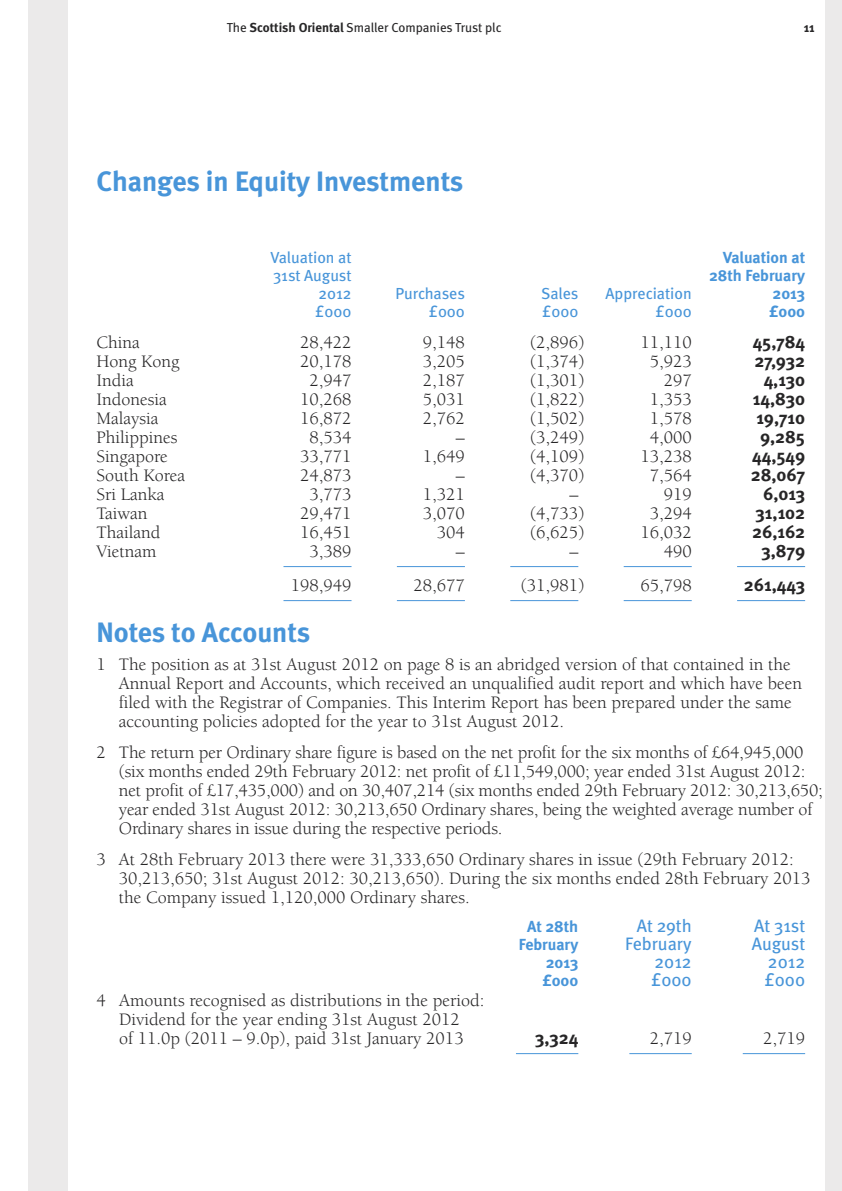
<style>
.page{position:relative;width:842px;height:1191px;background:#fff}
.page>*{position:absolute;margin:0;border:0;box-sizing:border-box;transform-origin:0 0}
.t1{font:700 28px "Meta";letter-spacing:-.005em;color:#4895d9}
.t2{font:18px/19px "Berkeley LT";color:#272627}
.t3{font:700 18px "Meta";color:#272627}
.t4{font:18px "Meta";color:#4895d9}
.t5{font:16px "Meta";color:#4895d9}
.t6{font:700 16px "Meta";color:#4895d9}
.t7{font:13px "Meta";color:#272627}
.t8{font:700 13px "Meta";color:#272627}
.s1{font-weight:700}
</style>
<div class="page">
<div style="left:28px;top:0;width:40px;height:1191px;background:#ebeaea"></div>
<div style="left:825px;top:0;width:17px;height:1191px;background:#ebeaea"></div>
<hr style="left:737px;top:600px;width:68px;height:1px;background:#4895d9">
<hr style="left:624px;top:600px;width:68px;height:1px;background:#4895d9">
<hr style="left:510px;top:600px;width:68px;height:1px;background:#4895d9">
<hr style="left:397px;top:600px;width:68px;height:1px;background:#4895d9">
<hr style="left:283px;top:600px;width:68px;height:1px;background:#4895d9">
<hr style="left:737px;top:566px;width:68px;height:1px;background:#4895d9">
<hr style="left:624px;top:566px;width:68px;height:1px;background:#4895d9">
<hr style="left:510px;top:566px;width:68px;height:1px;background:#4895d9">
<hr style="left:397px;top:566px;width:68px;height:1px;background:#4895d9">
<hr style="left:743px;top:1053px;width:62px;height:1px;background:#4895d9">
<hr style="left:629px;top:1053px;width:63px;height:1px;background:#4895d9">
<hr style="left:516px;top:1053px;width:62px;height:1px;background:#4895d9">
<hr style="left:283px;top:566px;width:68px;height:1px;background:#4895d9">
<p class="t7" style="left:227px;top:20px;width:276px">The <span class="s1">Scottish Oriental</span> Smaller Companies Trust plc</p>
<p class="t8" style="left:804px;top:20px;width:12px">11</p>
<h1 class="t1" style="left:96px;top:165px;width:369px">Changes in Equity Investments</h1>
<p class="t5" style="left:270px;top:248px;width:83px">Valuation at</p>
<p class="t6" style="left:723px;top:248px;width:83px">Valuation at</p>
<p class="t5" style="left:273px;top:266px;width:80px">31st August</p>
<p class="t6" style="left:709px;top:266px;width:98px">28th February</p>
<p class="t5" style="left:318px;top:284px;width:35px">2012</p>
<p class="t5" style="left:395px;top:284px;width:71px">Purchases</p>
<p class="t5" style="left:541px;top:284px;width:39px">Sales</p>
<p class="t5" style="left:605px;top:284px;width:88px">Appreciation</p>
<p class="t6" style="left:772px;top:284px;width:34px">2013</p>
<p class="t5" style="left:315px;top:302px;width:38px">£000</p>
<p class="t5" style="left:429px;top:302px;width:38px">£000</p>
<p class="t5" style="left:542px;top:302px;width:38px">£000</p>
<p class="t5" style="left:655px;top:302px;width:38px">£000</p>
<p class="t6" style="left:769px;top:302px;width:37px">£000</p>
<p class="t2" style="left:96px;top:333px;width:45px">China</p>
<p class="t2" style="left:300px;top:333px;width:53px">28,422</p>
<p class="t2" style="left:423px;top:333px;width:44px">9,148</p>
<p class="t2" style="left:530px;top:333px;width:56px">(2,896)</p>
<p class="t2" style="left:640px;top:333px;width:53px">11,110</p>
<p class="t3" style="left:753px;top:331px;width:54px">45,784</p>
<p class="t2" style="left:96px;top:352px;width:84px">Hong Kong</p>
<p class="t2" style="left:300px;top:352px;width:53px">20,178</p>
<p class="t2" style="left:423px;top:352px;width:44px">3,205</p>
<p class="t2" style="left:530px;top:352px;width:56px">(1,374)</p>
<p class="t2" style="left:650px;top:352px;width:44px">5,923</p>
<p class="t3" style="left:754px;top:350px;width:52px">27,932</p>
<p class="t2" style="left:96px;top:371px;width:39px">India</p>
<p class="t2" style="left:309px;top:371px;width:44px">2,947</p>
<p class="t2" style="left:423px;top:371px;width:44px">2,187</p>
<p class="t2" style="left:530px;top:371px;width:56px">(1,301)</p>
<p class="t2" style="left:664px;top:371px;width:30px">297</p>
<p class="t3" style="left:764px;top:369px;width:43px">4,130</p>
<p class="t2" style="left:96px;top:390px;width:72px">Indonesia</p>
<p class="t2" style="left:300px;top:390px;width:53px">10,268</p>
<p class="t2" style="left:423px;top:390px;width:44px">5,031</p>
<p class="t2" style="left:530px;top:390px;width:56px">(1,822)</p>
<p class="t2" style="left:650px;top:390px;width:44px">1,353</p>
<p class="t3" style="left:753px;top:388px;width:54px">14,830</p>
<p class="t2" style="left:96px;top:409px;width:63px">Malaysia</p>
<p class="t2" style="left:300px;top:409px;width:53px">16,872</p>
<p class="t2" style="left:423px;top:409px;width:44px">2,762</p>
<p class="t2" style="left:530px;top:409px;width:56px">(1,502)</p>
<p class="t2" style="left:650px;top:409px;width:44px">1,578</p>
<p class="t3" style="left:756px;top:407px;width:50px">19,710</p>
<p class="t2" style="left:96px;top:428px;width:82px">Philippines</p>
<p class="t2" style="left:309px;top:428px;width:44px">8,534</p>
<p class="t2" style="left:456px;top:428px;width:10px">–</p>
<p class="t2" style="left:530px;top:428px;width:56px">(3,249)</p>
<p class="t2" style="left:650px;top:428px;width:44px">4,000</p>
<p class="t3" style="left:760px;top:426px;width:47px">9,285</p>
<p class="t2" style="left:96px;top:447px;width:73px">Singapore</p>
<p class="t2" style="left:300px;top:447px;width:53px">33,771</p>
<p class="t2" style="left:423px;top:447px;width:44px">1,649</p>
<p class="t2" style="left:530px;top:447px;width:56px">(4,109)</p>
<p class="t2" style="left:640px;top:447px;width:53px">13,238</p>
<p class="t3" style="left:752px;top:445px;width:54px">44,549</p>
<p class="t2" style="left:96px;top:466px;width:90px">South Korea</p>
<p class="t2" style="left:300px;top:466px;width:53px">24,873</p>
<p class="t2" style="left:456px;top:466px;width:10px">–</p>
<p class="t2" style="left:530px;top:466px;width:56px">(4,370)</p>
<p class="t2" style="left:650px;top:466px;width:44px">7,564</p>
<p class="t3" style="left:751px;top:464px;width:56px">28,067</p>
<p class="t2" style="left:96px;top:485px;width:70px">Sri Lanka</p>
<p class="t2" style="left:309px;top:485px;width:44px">3,773</p>
<p class="t2" style="left:423px;top:485px;width:44px">1,321</p>
<p class="t2" style="left:569px;top:485px;width:10px">–</p>
<p class="t2" style="left:664px;top:485px;width:30px">919</p>
<p class="t3" style="left:763px;top:483px;width:44px">6,013</p>
<p class="t2" style="left:96px;top:504px;width:53px">Taiwan</p>
<p class="t2" style="left:300px;top:504px;width:53px">29,471</p>
<p class="t2" style="left:423px;top:504px;width:44px">3,070</p>
<p class="t2" style="left:530px;top:504px;width:56px">(4,733)</p>
<p class="t2" style="left:650px;top:504px;width:44px">3,294</p>
<p class="t3" style="left:755px;top:502px;width:51px">31,102</p>
<p class="t2" style="left:96px;top:523px;width:65px">Thailand</p>
<p class="t2" style="left:300px;top:523px;width:53px">16,451</p>
<p class="t2" style="left:437px;top:523px;width:30px">304</p>
<p class="t2" style="left:530px;top:523px;width:56px">(6,625)</p>
<p class="t2" style="left:640px;top:523px;width:53px">16,032</p>
<p class="t3" style="left:752px;top:521px;width:55px">26,162</p>
<p class="t2" style="left:96px;top:542px;width:61px">Vietnam</p>
<p class="t2" style="left:309px;top:542px;width:44px">3,389</p>
<p class="t2" style="left:456px;top:542px;width:10px">–</p>
<p class="t2" style="left:569px;top:542px;width:10px">–</p>
<p class="t2" style="left:664px;top:542px;width:30px">490</p>
<p class="t3" style="left:761px;top:540px;width:46px">3,879</p>
<p class="t2" style="left:291px;top:576px;width:62px">198,949</p>
<p class="t2" style="left:414px;top:576px;width:53px">28,677</p>
<p class="t2" style="left:521px;top:576px;width:65px">(31,981)</p>
<p class="t2" style="left:640px;top:576px;width:53px">65,798</p>
<p class="t3" style="left:744px;top:574px;width:63px">261,443</p>
<h1 class="t1" style="left:96px;top:616px;width:215px">Notes to Accounts</h1>
<p class="t2" style="left:119px;top:655px;width:685px;text-indent:-22px">1 The position as at 31st August 2012 on page 8 is an abridged version of that contained in the Annual Report and Accounts, which received an unqualified audit report and which have been filed with the Registrar of Companies. This Interim Report has been prepared under the same accounting policies adopted for the year to 31st August 2012.</p>
<p class="t2" style="left:119px;top:743px;width:705px;text-indent:-22px">2 The return per Ordinary share figure is based on the net profit for the six months of £64,945,000 (six months ended 29th February 2012: net profit of £11,549,000; year ended 31st August 2012: net profit of £17,435,000) and on 30,407,214 (six months ended 29th February 2012: 30,213,650; year ended 31st August 2012: 30,213,650 Ordinary shares, being the weighted average number of Ordinary shares in issue during the respective periods.</p>
<p class="t2" style="left:119px;top:850px;width:693px;text-indent:-23px">3 At 28th February 2013 there were 31,333,650 Ordinary shares in issue (29th February 2012:<br>30,213,650; 31st August 2012: 30,213,650). During the six months ended 28th February 2013 the Company issued 1,120,000 Ordinary shares.</p>
<p class="t6" style="left:527px;top:917px;width:53px">At 28th</p>
<p class="t4" style="left:637px;top:915px;width:56px">At 29th</p>
<p class="t4" style="left:754px;top:915px;width:52px">At 31st</p>
<p class="t6" style="left:519px;top:935px;width:61px">February</p>
<p class="t4" style="left:625px;top:933px;width:68px">February</p>
<p class="t4" style="left:752px;top:933px;width:55px">August</p>
<p class="t6" style="left:546px;top:953px;width:34px">2013</p>
<p class="t4" style="left:654px;top:951px;width:39px">2012</p>
<p class="t4" style="left:768px;top:951px;width:39px">2012</p>
<p class="t6" style="left:542px;top:971px;width:37px">£000</p>
<p class="t4" style="left:651px;top:969px;width:42px">£000</p>
<p class="t4" style="left:764px;top:969px;width:42px">£000</p>
<p class="t2" style="left:96px;top:991px;width:390px;text-align:center">4 Amounts recognised as distributions in the period:<br>Dividend for the year ending 31st August 2012<br>of 11.0p (2011 – 9.0p), paid 31st January 2013</p>
<p class="t3" style="left:535px;top:1027px;width:45px">3,324</p>
<p class="t2" style="left:650px;top:1029px;width:44px">2,719</p>
<p class="t2" style="left:763px;top:1029px;width:44px">2,719</p>
</div>
